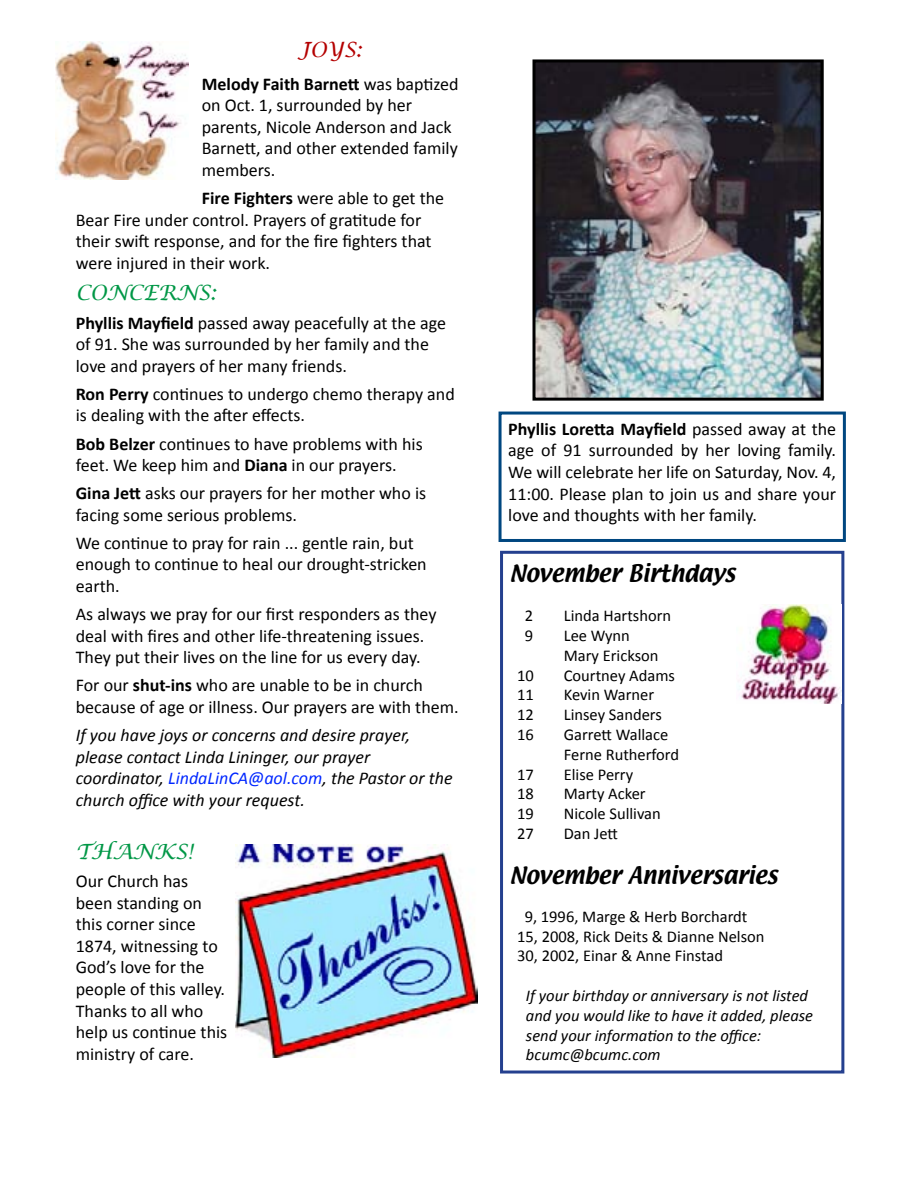
<style>
.page{position:relative;width:918px;height:1188px;background:#fff}
.page>*{position:absolute;margin:0;border:0;box-sizing:border-box;transform-origin:0 0}
.t1{font:21px "Textile";color:#000}
.t2{font:italic 21px "Lucida Calligraphy";color:#009746}
.t3{font:italic 21px "Lucida Calligraphy";color:#b40001}
.t4{font:18px/21.6px "Calibri";color:#000}
.t5{font:italic 18px/21.6px "Calibri";color:#000}
.t6{font:16.5px/19.8px "Calibri";color:#000}
.t7{font:italic 16.5px/19.8px "Calibri";color:#000}
.s1{font-weight:700}
.s2{color:#0027ff}
</style>
<div class="page">
<img style="left:55px;top:42px;width:133px;height:137px">
<div style="left:500px;top:551px;width:344px;height:523px;border:3px solid #25408f"></div>
<img style="left:739px;top:604px;width:102px;height:99px">
<img style="left:235px;top:845px;width:242px;height:212px">
<img style="left:536px;top:63px;width:284px;height:334px">
<div style="left:532px;top:59px;width:292px;height:342px;border:3px solid #000"></div>
<div style="left:499px;top:412px;width:347px;height:130px;border:3px solid #004780"></div>
<p class="t3" style="left:299px;top:37px;width:64px">JOYS:</p>
<p class="t4" style="left:202px;top:72px;width:258px"><span class="s1">Melody Faith Barnett</span> was baptized on Oct. 1, surrounded by her parents, Nicole Anderson and Jack<br>Barnett, and other extended family members.</p>
<p class="t4" style="left:76px;top:186px;width:370px;text-indent:126px"><span class="s1">Fire Fighters</span> were able to get the Bear Fire under control. Prayers of gratitude for their swift response, and for the fire fighters that were injured in their work.</p>
<p class="t2" style="left:76px;top:280px;width:142px">CONCERNS:</p>
<p class="t4" style="left:76px;top:311px;width:372px"><span class="s1">Phyllis Mayfield</span> passed away peacefully at the age of 91. She was surrounded by her family and the love and prayers of her many friends.</p>
<p class="t4" style="left:76px;top:382px;width:380px"><span class="s1">Ron Perry</span> continues to undergo chemo therapy and is dealing with the after effects.</p>
<p class="t4" style="left:76px;top:432px;width:348px"><span class="s1">Bob Belzer</span> continues to have problems with his feet. We keep him and <span class="s1">Diana</span> in our prayers.</p>
<p class="t4" style="left:76px;top:482px;width:352px"><span class="s1">Gina Jett</span> asks our prayers for her mother who is facing some serious problems.</p>
<p class="t4" style="left:76px;top:531px;width:352px">We continue to pray for rain ... gentle rain, but enough to continue to heal our drought-stricken earth.</p>
<p class="t4" style="left:76px;top:603px;width:362px">As always we pray for our first responders as they deal with fires and other life-threatening issues.<br>They put their lives on the line for us every day.</p>
<p class="t4" style="left:76px;top:674px;width:384px">For our <span class="s1">shut-ins</span> who are unable to be in church because of age or illness. Our prayers are with them.</p>
<p class="t5" style="left:76px;top:723px;width:378px">If you have joys or concerns and desire prayer, please contact Linda Lininger, our prayer coordinator, <span class="s2">LindaLinCA@aol.com</span>, the Pastor or the church office with your request.</p>
<p class="t2" style="left:76px;top:839px;width:119px">THANKS!</p>
<p class="t4" style="left:76px;top:869px;width:153px">Our Church has been standing on this corner since<br>1874, witnessing to<br>God’s love for the people of this valley.<br>Thanks to all who help us continue this ministry of care.</p>
<p class="t4" style="left:508px;top:417px;width:329px;text-align:justify"><span class="s1">Phyllis Loretta Mayfield</span> passed away at the age of 91 surrounded by her loving family.<br>We will celebrate her life on Saturday, Nov. 4, 11:00. Please plan to join us and share your love and thoughts with her family.</p>
<p class="t1" style="left:510px;top:558px;width:227px">November Birthdays</p>
<p class="t6" style="left:525px;top:605px;width:10px">2</p>
<p class="t6" style="left:564px;top:605px;width:109px">Linda Hartshorn</p>
<p class="t6" style="left:525px;top:625px;width:10px">9</p>
<p class="t6" style="left:564px;top:625px;width:96px">Lee Wynn<br>Mary Erickson</p>
<p class="t6" style="left:517px;top:664px;width:18px">10</p>
<p class="t6" style="left:564px;top:664px;width:113px">Courtney Adams</p>
<p class="t6" style="left:517px;top:684px;width:18px">11</p>
<p class="t6" style="left:564px;top:684px;width:92px">Kevin Warner</p>
<p class="t6" style="left:517px;top:704px;width:18px">12</p>
<p class="t6" style="left:564px;top:704px;width:100px">Linsey Sanders</p>
<p class="t6" style="left:517px;top:724px;width:18px">16</p>
<p class="t6" style="left:564px;top:724px;width:117px">Garrett Wallace<br>Ferne Rutherford</p>
<p class="t6" style="left:517px;top:763px;width:18px">17</p>
<p class="t6" style="left:564px;top:763px;width:71px">Elise Perry</p>
<p class="t6" style="left:517px;top:783px;width:18px">18</p>
<p class="t6" style="left:564px;top:783px;width:83px">Marty Acker</p>
<p class="t6" style="left:517px;top:803px;width:18px">19</p>
<p class="t6" style="left:564px;top:803px;width:99px">Nicole Sullivan</p>
<p class="t6" style="left:517px;top:823px;width:18px">27</p>
<p class="t6" style="left:564px;top:823px;width:56px">Dan Jett</p>
<p class="t1" style="left:510px;top:861px;width:269px">November Anniversaries</p>
<p class="t6" style="left:517px;top:906px;width:249px;text-indent:7px">9, 1996, Marge &amp; Herb Borchardt<br>15, 2008, Rick Deits &amp; Dianne Nelson<br>30, 2002, Einar &amp; Anne Finstad</p>
<p class="t7" style="left:526px;top:985px;width:289px">If your birthday or anniversary is not listed and you would like to have it added, please send your information to the office: bcumc@bcumc.com</p>
</div>
